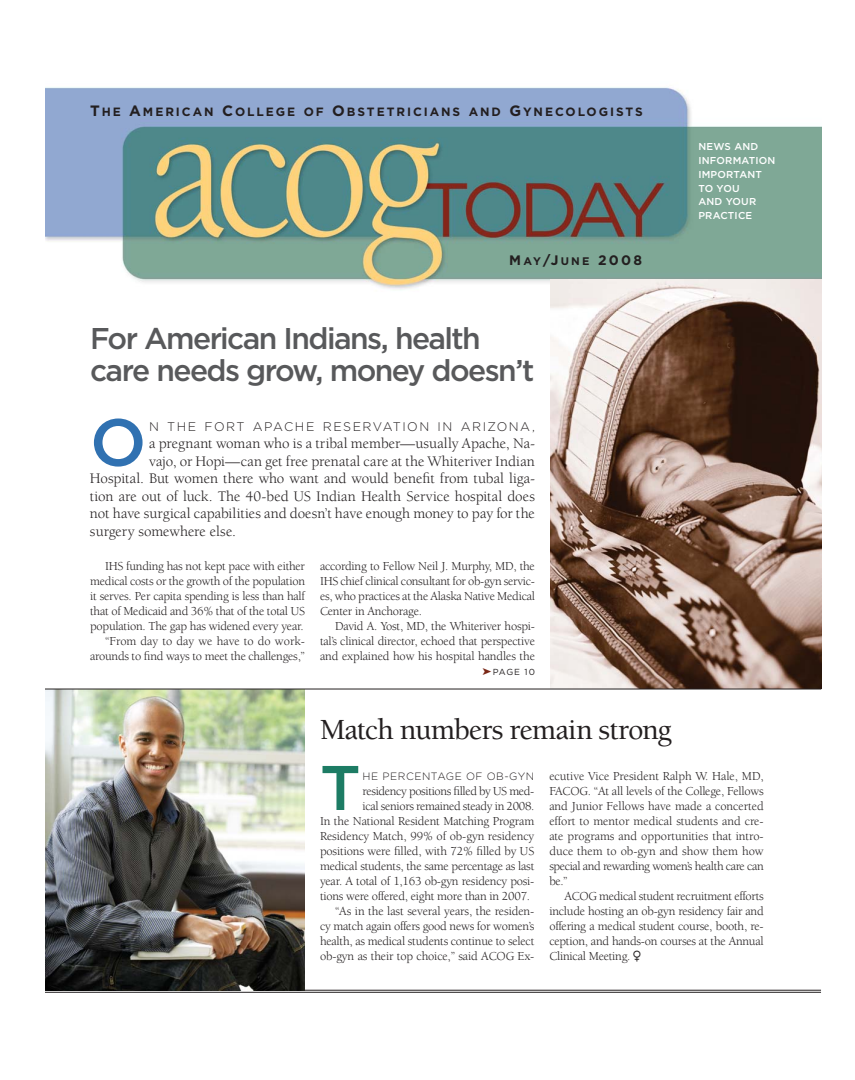
<style>
.page{position:relative;width:855px;height:1080px;background:#fff}
.page>*{position:absolute;margin:0;border:0;box-sizing:border-box;transform-origin:0 0}
.t1{font:500 66.38px "Gotham";color:#3071b1}
.t2{font:500 62.88px "Gotham";color:#1d7c64}
.t3{font:500 30px/32.5px "Gotham";letter-spacing:-.05em;color:#58595b}
.t4{font:500 30px "Berkeley";letter-spacing:-.035em;color:#231f20}
.t5{font:15px "Berkeley";color:#231f20}
.t6{font:700 13.75px "Gotham";color:#231f20}
.t7{font:12.5px/15px "Berkeley";letter-spacing:-.02em;color:#231f20;text-align:justify}
.t8{font:300 12.5px "Gotham";letter-spacing:.12em;color:#231f20}
.t9{font:700 12px "Gotham";letter-spacing:.16em;color:#231f20}
.t10{font:300 10.62px "Gotham";letter-spacing:.05em;color:#231f20}
.t11{font:500 10px/13.8px "Gotham";letter-spacing:.02em;color:#fff}
.t12{font:8.75px "Gotham";letter-spacing:.09em;color:#231f20}
.s1{font-size:15px}
.s2{font-size:11px}
.s3{color:#7a2716}
.s4{font-family:"Zeal"}
</style>
<div class="page">
<img style="left:45px;top:87px;width:776px;height:203px">
<hr style="left:45px;top:990px;width:776px;height:1px;background:#231f20">
<hr style="left:45px;top:992px;width:776px;height:1px;background:#231f20">
<img style="left:550px;top:280px;width:271px;height:408px">
<img style="left:45px;top:690px;width:260px;height:300px">
<hr style="left:45px;top:689px;width:776px;height:1px;background:#231f20">
<p class="t9" style="left:90px;top:107px;width:554px"><span class="s1">T</span>HE <span class="s1">A</span>MERICAN <span class="s1">C</span>OLLEGE OF <span class="s1">O</span>BSTETRICIANS AND <span class="s1">G</span>YNECOLOGISTS</p>
<p class="t6" style="left:509px;top:255px;width:134px">M<span class="s2">AY</span>/J<span class="s2">UNE</span> 2008</p>
<h3 class="t3" style="left:90px;top:324px;width:446px">For American Indians, health care needs grow, money doesn’t</h3>
<h1 class="t1" style="left:90px;top:417px;width:58px">O</h1>
<p class="t8" style="left:149px;top:422px;width:387px">N THE FORT APACHE RESERVATION IN ARIZONA,</p>
<p class="t5" style="left:149px;top:438px;width:387px">a pregnant woman who is a tribal member—usually Apache, Na-</p>
<p class="t5" style="left:149px;top:455px;width:387px">vajo, or Hopi—can get free prenatal care at the Whiteriver Indian</p>
<p class="t5" style="left:90px;top:473px;width:446px">Hospital. But women there who want and would benefit from tubal liga-</p>
<p class="t5" style="left:90px;top:490px;width:447px">tion are out of luck. The 40-bed US Indian Health Service hospital does</p>
<p class="t5" style="left:90px;top:508px;width:447px">not have surgical capabilities and doesn’t have enough money to pay for the</p>
<p class="t5" style="left:90px;top:525px;width:148px">surgery somewhere else.</p>
<p class="t7" style="left:90px;top:560px;width:216px;text-align:right">IHS funding has not kept pace with either medical costs or the growth of the population it serves. Per capita spending is less than half that of Medicaid and 36% that of the total US population. The gap has widened every year. “From day to day we have to do work&shy;arounds to find ways to meet the challenges,”</p>
<p class="t7" style="left:320px;top:560px;width:216px">according to Fellow Neil J. Murphy, MD, the IHS chief clinical consultant for ob-gyn servic&shy;es, who practices at the Alaska Native Medical Center in Anchorage.</p>
<p class="t7" style="left:320px;top:620px;width:216px;text-indent:15px">David A. Yost, MD, the Whiteriver hospi&shy;tal’s clinical director, echoed that perspective and explained how his hospital handles the</p>
<p class="t12" style="left:482px;top:669px;width:54px"><span class="s3">➤</span>PAGE 10</p>
<h3 class="t4" style="left:320px;top:717px;width:354px">Match numbers remain strong</h3>
<p class="t11" style="left:698px;top:141px;width:79px">NEWS AND<br>INFORMATION<br>IMPORTANT<br>TO YOU<br>AND YOUR<br>PRACTICE</p>
<h2 class="t2" style="left:320px;top:764px;width:42px">T</h2>
<p class="t10" style="left:363px;top:772px;width:173px">HE PERCENTAGE OF OB-GYN</p>
<p class="t7" style="left:363px;top:785px;width:173px">residency positions filled by US med-</p>
<p class="t7" style="left:363px;top:800px;width:173px">ical seniors remained steady in 2008.</p>
<p class="t7" style="left:320px;top:815px;width:216px">In the National Resident Matching Program</p>
<p class="t7" style="left:320px;top:830px;width:216px">Residency Match, 99% of ob-gyn residency</p>
<p class="t7" style="left:320px;top:845px;width:216px">positions were filled, with 72% filled by US</p>
<p class="t7" style="left:320px;top:860px;width:216px">medical students, the same percentage as last</p>
<p class="t7" style="left:320px;top:875px;width:216px">year. A total of 1,163 ob-gyn residency posi-</p>
<p class="t7" style="left:320px;top:890px;width:212px">tions were offered, eight more than in 2007.</p>
<p class="t7" style="left:335px;top:905px;width:201px">“As in the last several years, the residen-</p>
<p class="t7" style="left:320px;top:920px;width:216px">cy match again offers good news for women’s</p>
<p class="t7" style="left:320px;top:935px;width:216px">health, as medical students continue to select</p>
<p class="t7" style="left:320px;top:950px;width:216px">ob-gyn as their top choice,” said ACOG Ex-</p>
<p class="t7" style="left:549px;top:770px;width:216px">ecutive Vice President Ralph W. Hale, MD, FACOG. “At all levels of the College, Fellows and Junior Fellows have made a concerted effort to mentor medical students and cre&shy;ate programs and opportunities that intro&shy;duce them to ob-gyn and show them how special and rewarding women’s health care can be.”</p>
<p class="t7" style="left:549px;top:890px;width:216px;text-indent:15px">ACOG medical student recruitment efforts include hosting an ob-gyn residency fair and offering a medical student course, booth, re&shy;ception, and hands-on courses at the Annual Clinical Meeting. <span class="s4">™</span></p>
</div>
